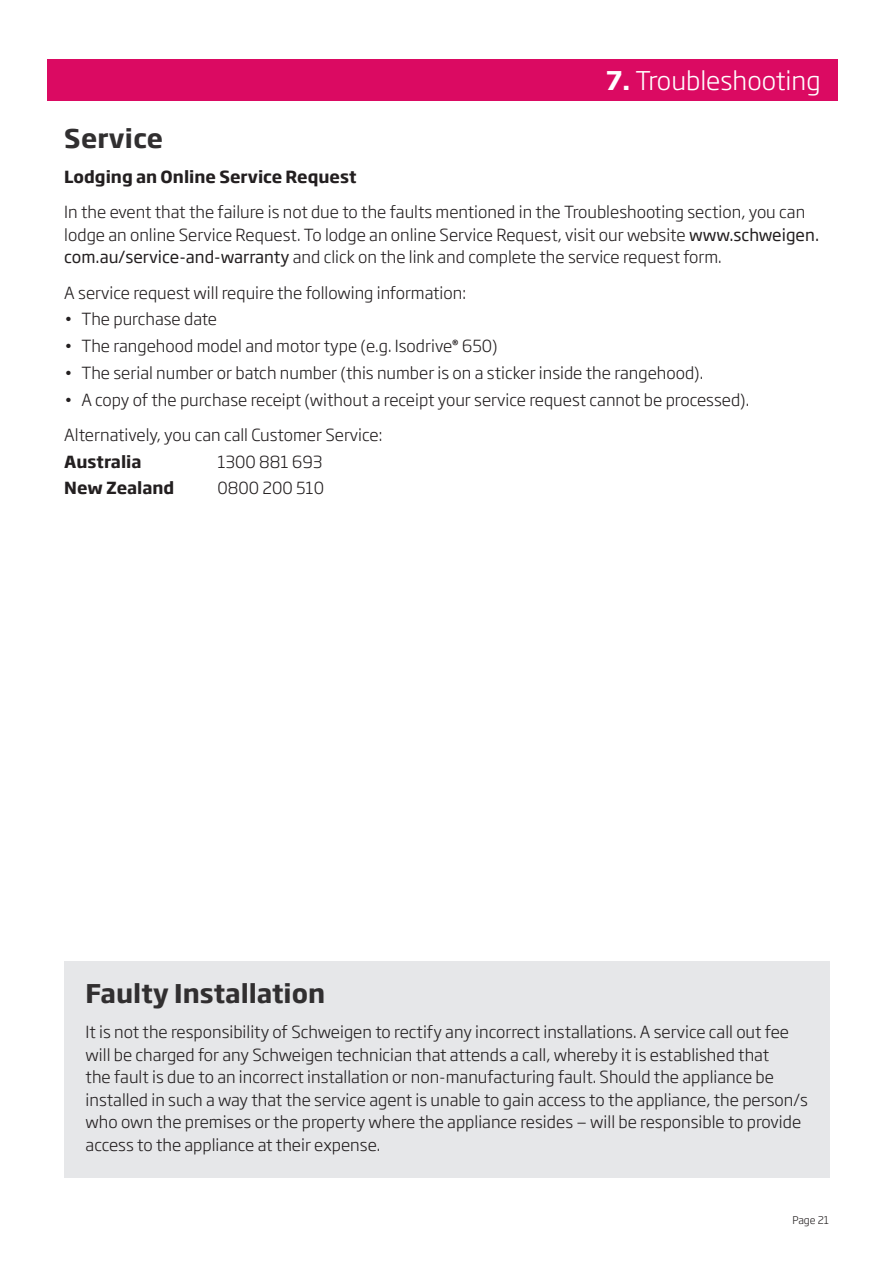
<style>
.page{position:relative;width:893px;height:1263px;background:#fff}
.page>*{position:absolute;margin:0;border:0;box-sizing:border-box;transform-origin:0 0}
.t1{font:700 25.5px "Soho Gothic Pro";color:#312f30}
.t2{font:300 25.5px "Soho Gothic Pro";color:#fff}
.t3{font:300 16.5px/22.5px "Soho Gothic Pro";color:#231f20}
.t4{font:700 16.5px "Soho Gothic Pro";color:#231f20}
.t5{font:300 10.5px "Soho Gothic Pro";color:#231f20}
.s1{font-weight:700}
.s2{font-weight:400}
</style>
<div class="page">
<div style="left:47px;top:60px;width:791px;height:41px;background:#db0a62"></div>
<div style="left:64px;top:961px;width:766px;height:217px;background:#e6e7e9"></div>
<h1 class="t2" style="left:606px;top:61px;width:216px"><span class="s1">7.</span> Troubleshooting</h1>
<h1 class="t1" style="left:64px;top:118px;width:100px">Service</h1>
<p class="t4" style="left:64px;top:164px;width:294px">Lodging an Online Service Request</p>
<p class="t3" style="left:64px;top:200px;width:756px">In the event that the failure is not due to the faults mentioned in the Troubleshooting section, you can lodge an online Service Request. To lodge an online Service Request, visit our website <span class="s2">www.schweigen. com.au/service-and-warranty</span> and click on the link and complete the service request form.</p>
<p class="t3" style="left:64px;top:280px;width:403px">A service request will require the following information:</p>
<p class="t3" style="left:64px;top:307px;width:154px">• The purchase date</p>
<p class="t3" style="left:64px;top:334px;width:435px">• The rangehood model and motor type (e.g. Isodrive<sup>®</sup> 650)</p>
<p class="t3" style="left:64px;top:360px;width:640px">• The serial number or batch number (this number is on a sticker inside the rangehood).</p>
<p class="t3" style="left:64px;top:381px;width:686px;line-height:35.2px">• A copy of the purchase receipt (without a receipt your service request cannot be processed).<br>Alternatively, you can call Customer Service:</p>
<p class="t4" style="left:64px;top:448px;width:79px">Australia</p>
<p class="t3" style="left:217px;top:449px;width:106px">1300 881 693</p>
<p class="t4" style="left:64px;top:475px;width:112px">New Zealand</p>
<p class="t3" style="left:217px;top:476px;width:108px">0800 200 510</p>
<h1 class="t1" style="left:86px;top:973px;width:241px">Faulty Installation</h1>
<p class="t3" style="left:86px;top:1020px;width:724px">It is not the responsibility of Schweigen to rectify any incorrect installations. A service call out fee will be charged for any Schweigen technician that attends a call, whereby it is established that<br>the fault is due to an incorrect installation or non-manufacturing fault. Should the appliance be installed in such a way that the service agent is unable to gain access to the appliance, the person/s who own the premises or the property where the appliance resides — will be responsible to provide access to the appliance at their expense.</p>
<p class="t5" style="left:792px;top:1212px;width:38px">Page 21</p>
</div>
